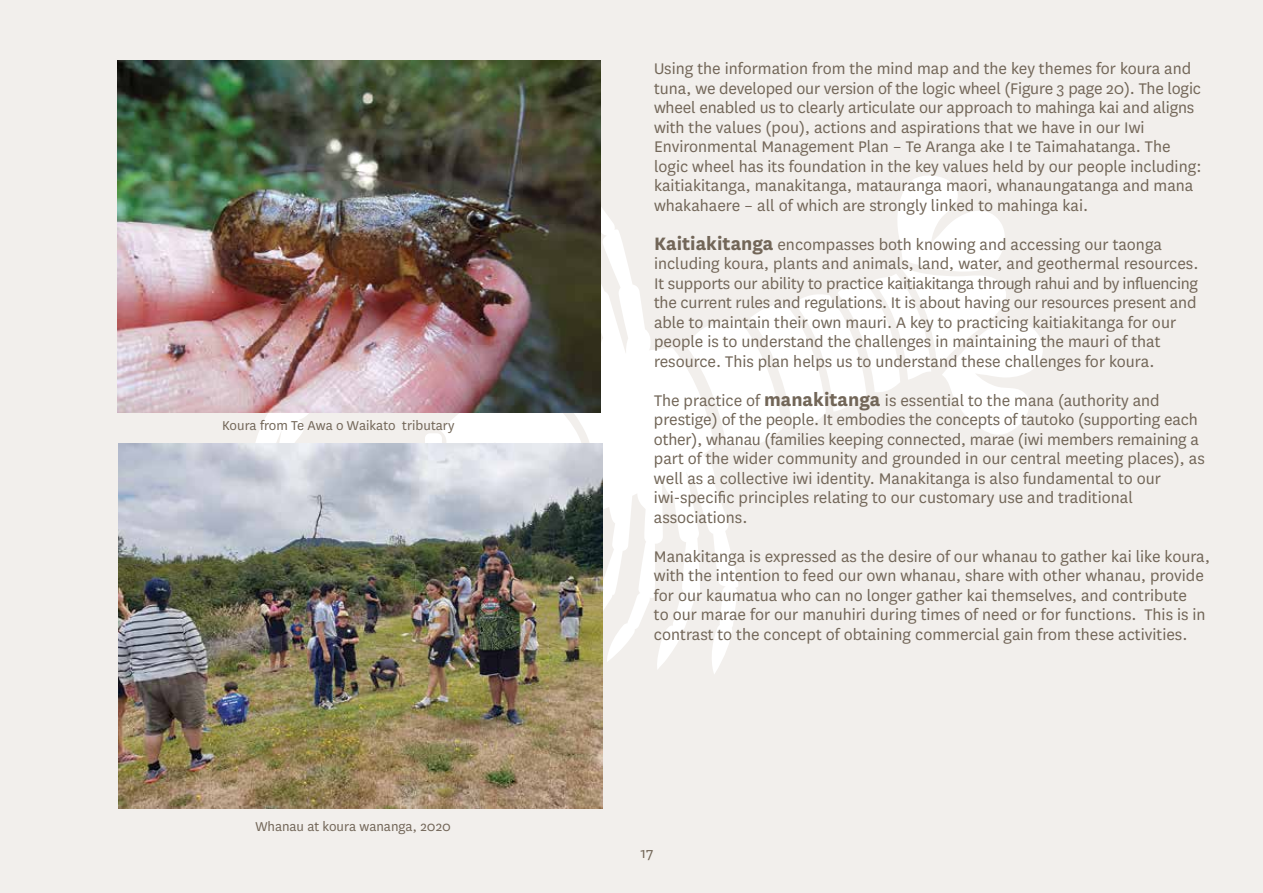
<style>
.page{position:relative;width:1263px;height:893px;background:#f2efec}
.page>*{position:absolute;margin:0;border:0;box-sizing:border-box;transform-origin:0 0}
.t1{font:18px/19.5px "National";color:#726658}
.t2{font:16.5px "National";color:#726658}
.t3{font:15px "National";color:#726658}
.s1{font-weight:700;font-size:21px}
</style>
<div class="page">
<svg style="left:227px;top:207px;width:511px;height:539px"></svg>
<svg style="left:210px;top:412px;width:17px;height:1px"></svg>
<svg style="left:686px;top:176px;width:363px;height:289px"></svg>
<img style="left:117px;top:60px;width:484px;height:352px">
<img style="left:118px;top:443px;width:484px;height:366px">
<p class="t3" style="left:222px;top:416px;width:234px">Koura from Te Awa o Waikato tributary</p>
<p class="t3" style="left:255px;top:817px;width:197px">Whanau at koura wananga, 2020</p>
<p class="t1" style="left:654px;top:58px;width:549px">Using the information from the mind map and the key themes for koura and tuna, we developed our version of the logic wheel (Figure 3 page 20). The logic wheel enabled us to clearly articulate our approach to mahinga kai and aligns with the values (pou), actions and aspirations that we have in our Iwi Environmental Management Plan – Te Aranga ake I te Taimahatanga. The logic wheel has its foundation in the key values held by our people including: kaitiakitanga, manakitanga, matauranga maori, whanaungatanga and mana whakahaere – all of which are strongly linked to mahinga kai.</p>
<p class="t1" style="left:654px;top:234px;width:546px"><span class="s1">Kaitiakitanga</span> encompasses both knowing and accessing our taonga including koura, plants and animals, land, water, and geothermal resources.<br>It supports our ability to practice kaitiakitanga through rahui and by influencing the current rules and regulations. It is about having our resources present and able to maintain their own mauri. A key to practicing kaitiakitanga for our people is to understand the challenges in maintaining the mauri of that resource. This plan helps us to understand these challenges for koura.</p>
<p class="t1" style="left:654px;top:390px;width:552px">The practice of <span class="s1">manakitanga</span> is essential to the mana (authority and prestige) of the people. It embodies the concepts of tautoko (supporting each other), whanau (families keeping connected, marae (iwi members remaining a part of the wider community and grounded in our central meeting places), as well as a collective iwi identity. Manakitanga is also fundamental to our iwi-specific principles relating to our customary use and traditional associations.</p>
<p class="t1" style="left:654px;top:546px;width:557px">Manakitanga is expressed as the desire of our whanau to gather kai like koura, with the intention to feed our own whanau, share with other whanau, provide for our kaumatua who can no longer gather kai themselves, and contribute<br>to our marae for our manuhiri during times of need or for functions. This is in contrast to the concept of obtaining commercial gain from these activities.</p>
<p class="t2" style="left:640px;top:842px;width:15px">17</p>
</div>
